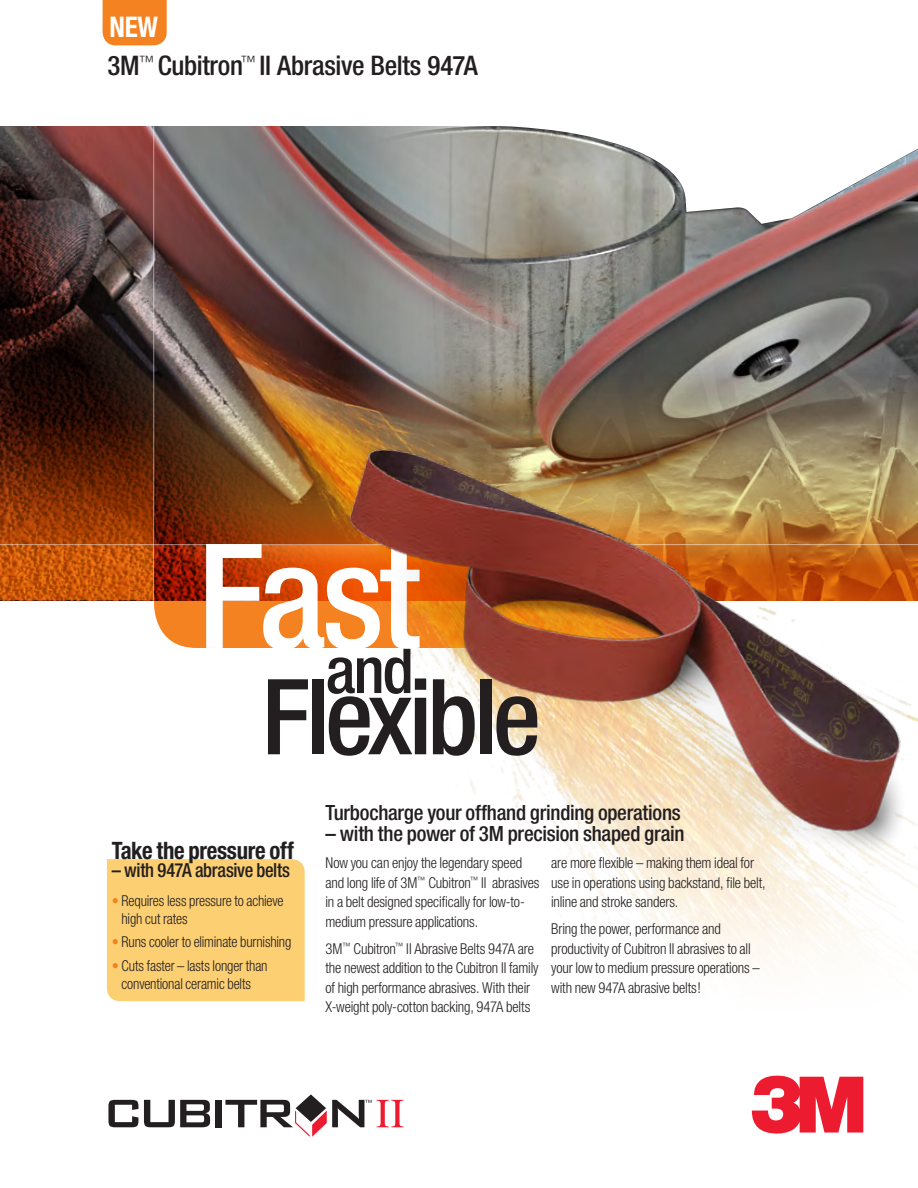
<style>
.page{position:relative;width:918px;height:1188px;background:#fff}
.page>*{position:absolute;margin:0;border:0;box-sizing:border-box;transform-origin:0 0}
.t1{font:500 condensed 145.5px "Helvetica Neue";color:#fff}
.t2{font:500 condensed 105px "Helvetica Neue";letter-spacing:-.045em;color:#231f20}
.t3{font:78px "Logo 3 Mv 3 tt";color:#ed1b2f}
.t4{font:500 condensed 64.5px "Helvetica Neue";color:#231f20}
.Body_Subhead{font:700 condensed 28.5px "Helvetica Neue";color:#fff;scale:.95 1}
.t5{font:500 condensed 27px "Helvetica Neue";letter-spacing:-.01em;color:#231f20}
.Body_Subhead-2{font:700 condensed 24px "Helvetica Neue";letter-spacing:-.015em;color:#231f20;scale:.95 1}
.Body_Subhead-3{font:500 condensed 21px "Helvetica Neue";letter-spacing:-.015em;color:#231f20}
.Body_Subhead-4{font:500 condensed 19.5px "Helvetica Neue";letter-spacing:-.015em;color:#231f20;scale:.95 1}
.Body_Copy{font:300 condensed 15px/19.5px "Helvetica Neue";letter-spacing:-.01em;color:#231f20}
.Body_Copy-2{font:300 condensed 15px/18px "Helvetica Neue";letter-spacing:-.01em;color:#231f20;scale:.95 1}
.s1{color:#f58220}
</style>
<div class="page">
<img style="left:529px;top:127px;width:389px;height:112px">
<img style="left:352px;top:126px;width:177px;height:113px">
<img style="left:0;top:126px;width:352px;height:292px">
<img style="left:18px;top:239px;width:900px;height:763px">
<hr style="left:153px;top:109px;width:1px;height:491px;background:#fff">
<img style="left:154px;top:373px;width:764px;height:227px">
<svg style="left:0;top:418px;width:154px;height:182px;background:#8b3605"></svg>
<div style="left:107px;top:859px;width:198px;height:142px;background:#fdcf73"></div>
<svg style="left:108px;top:1100px;width:30px;height:27px"></svg>
<svg style="left:144px;top:1100px;width:66px;height:27px"></svg>
<div style="left:216px;top:1100px;width:6px;height:27px;background:#231f20"></div>
<svg style="left:225px;top:1094px;width:179px;height:43px"></svg>
<div style="left:103px;top:0;width:64px;height:45px;background:#f58220"></div>
<hr style="left:0;top:544px;width:918px;height:1px;background:#fff">
<img style="left:322px;top:433px;width:594px;height:456px">
<p class="Body_Subhead" style="left:110px;top:10px;width:53px">NEW</p>
<p class="t5" style="left:108px;top:49px;width:372px">3M<sup>™</sup> Cubitron<sup>™</sup> II Abrasive Belts 947A</p>
<p class="t1" style="left:198px;top:510px;width:224px">Fast</p>
<p class="t4" style="left:326px;top:632px;width:90px">and</p>
<p class="t2" style="left:262px;top:654px;width:281px">Flexible</p>
<p class="Body_Subhead-2" style="left:112px;top:836px;width:193px">Take the pressure off</p>
<p class="Body_Subhead-4" style="left:112px;top:859px;width:189px">– with 947A abrasive belts</p>
<p class="Body_Copy-2" style="left:122px;top:892px;width:172px;text-indent:-10px"><span class="s1">•</span> Requires less pressure to achieve high cut rates</p>
<p class="Body_Copy-2" style="left:112px;top:933px;width:191px"><span class="s1">•</span> Runs cooler to eliminate burnishing</p>
<p class="Body_Copy-2" style="left:112px;top:956px;width:166px;text-align:center"><span class="s1">•</span> Cuts faster – lasts longer than conventional ceramic belts</p>
<p class="Body_Subhead-3" style="left:325px;top:800px;width:357px">Turbocharge your offhand grinding operations</p>
<p class="Body_Subhead-3" style="left:325px;top:821px;width:360px">– with the power of 3M precision shaped grain</p>
<p class="Body_Copy" style="left:325px;top:853px;width:216px">Now you can enjoy the legendary speed and long life of 3M<sup>™</sup> Cubitron<sup>™</sup> II abrasives in a belt designed specifically for low-to&shy;medium pressure applications.</p>
<p class="Body_Copy" style="left:325px;top:938px;width:215px">3M<sup>™</sup> Cubitron<sup>™</sup> II Abrasive Belts 947A are the newest addition to the Cubitron II family of high performance abrasives. With their X-weight poly-cotton backing, 947A belts</p>
<p class="Body_Copy" style="left:551px;top:853px;width:216px">are more flexible – making them ideal for use in operations using backstand, file belt, inline and stroke sanders.</p>
<p class="Body_Copy" style="left:551px;top:919px;width:210px">Bring the power, performance and productivity of Cubitron II abrasives to all your low to medium pressure operations – with new 947A abrasive belts!</p>
<p class="t3" style="left:751px;top:1060px;width:115px">3</p>
</div>
